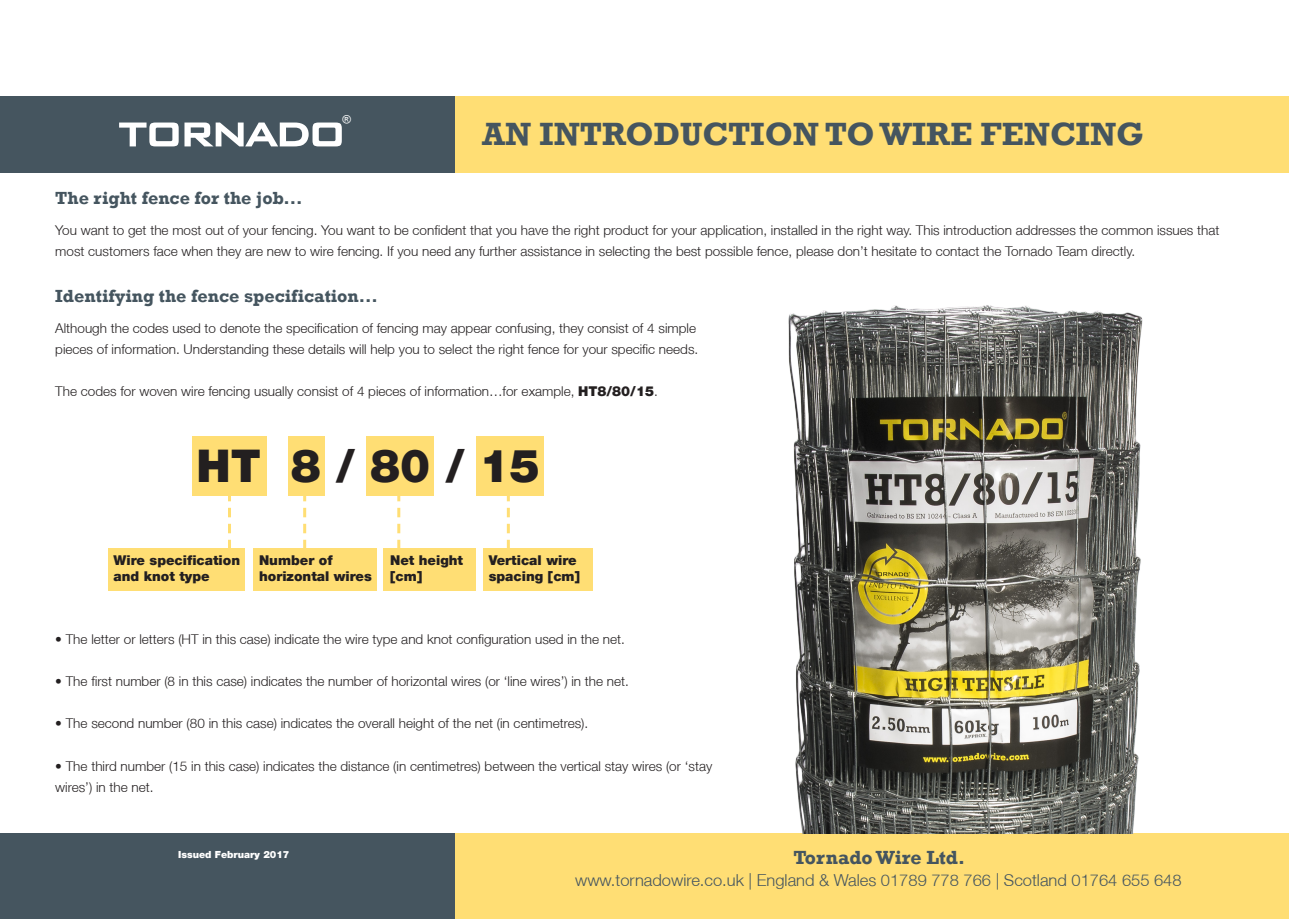
<style>
.page{position:relative;width:1289px;height:919px;background:#fff}
.page>*{position:absolute;margin:0;border:0;box-sizing:border-box;transform-origin:0 0}
.t1{font:900 45px "Helvetica Neue LT";color:#231f20}
.t2{font:700 33px "Rockwell";color:#45555f}
.t3{font:700 19.5px "Rockwell";color:#45555f}
.t4{font:700 18px "Rockwell";color:#45555f}
.t5{font:300 16.5px "Helvetica Neue LT";color:#45555f}
.t6{font:300 13.5px/21px "Helvetica Neue LT";color:#231f20}
.t7{font:900 13.5px/16.5px "Helvetica Neue LT";color:#231f20}
.t8{font:11.55px "Rockwell";color:#fff}
.t9{font:900 9.75px "Helvetica Neue LT";color:#fff}
.s1{font-weight:900}
</style>
<div class="page">
<div style="left:0;top:96px;width:455px;height:76px;background:#45555f"></div>
<div style="left:455px;top:96px;width:833px;height:76px;background:#ffde74"></div>
<svg style="left:119px;top:122px;width:223px;height:24px"></svg>
<div style="left:455px;top:833px;width:833px;height:85px;background:#ffde74"></div>
<div style="left:0;top:833px;width:455px;height:85px;background:#45555f"></div>
<img style="left:788px;top:305px;width:355px;height:528px">
<div style="left:108px;top:548px;width:137px;height:42px;background:#ffde74"></div>
<div style="left:476px;top:436px;width:67px;height:60px;background:#ffde74"></div>
<div style="left:367px;top:436px;width:67px;height:60px;background:#ffde74"></div>
<div style="left:288px;top:436px;width:36px;height:60px;background:#ffde74"></div>
<div style="left:192px;top:436px;width:75px;height:60px;background:#ffde74"></div>
<div style="left:253px;top:548px;width:123px;height:42px;background:#ffde74"></div>
<div style="left:384px;top:548px;width:92px;height:42px;background:#ffde74"></div>
<div style="left:483px;top:548px;width:109px;height:42px;background:#ffde74"></div>
<svg style="left:228px;top:496px;width:3px;height:52px"></svg>
<svg style="left:303px;top:496px;width:3px;height:52px"></svg>
<svg style="left:397px;top:496px;width:3px;height:52px"></svg>
<svg style="left:507px;top:496px;width:3px;height:52px"></svg>
<p class="t8" style="left:342px;top:113px;width:10px">®</p>
<p class="t2" style="left:482px;top:114px;width:663px">AN INTRODUCTION TO WIRE FENCING</p>
<p class="t4" style="left:55px;top:187px;width:249px">The right fence for the job...</p>
<p class="t6" style="left:55px;top:220px;width:1165px">You want to get the most out of your fencing. You want to be confident that you have the right product for your application, installed in the right way. This introduction addresses the common issues that most customers face when they are new to wire fencing. If you need any further assistance in selecting the best possible fence, please don’t hesitate to contact the Tornado Team directly.</p>
<p class="t4" style="left:55px;top:285px;width:324px">Identifying the fence specification...</p>
<p class="t6" style="left:55px;top:317px;width:644px">Although the codes used to denote the specification of fencing may appear confusing, they consist of 4 simple pieces of information. Understanding these details will help you to select the right fence for your specific needs.</p>
<p class="t6" style="left:55px;top:380px;width:604px">The codes for woven wire fencing usually consist of 4 pieces of information…for example, <span class="s1">HT8/80/15</span>.</p>
<p class="t1" style="left:196px;top:439px;width:345px">HT 8 / 80 / 15</p>
<p class="t7" style="left:114px;top:551px;width:128px">Wire specification and knot type</p>
<p class="t7" style="left:259px;top:551px;width:114px">Number of horizontal wires</p>
<p class="t7" style="left:390px;top:551px;width:75px">Net height [cm]</p>
<p class="t7" style="left:489px;top:551px;width:93px">Vertical wire spacing [cm]</p>
<p class="t6" style="left:55px;top:628px;width:571px">• The letter or letters (HT in this case) indicate the wire type and knot configuration used in the net.</p>
<p class="t6" style="left:55px;top:670px;width:575px">• The first number (8 in this case) indicates the number of horizontal wires (or ‘line wires’) in the net.</p>
<p class="t6" style="left:55px;top:712px;width:534px">• The second number (80 in this case) indicates the overall height of the net (in centimetres).</p>
<p class="t6" style="left:55px;top:754px;width:658px">• The third number (15 in this case) indicates the distance (in centimetres) between the vertical stay wires (or ‘stay wires’) in the net.</p>
<p class="t9" style="left:178px;top:848px;width:113px">Issued February 2017</p>
<p class="t3" style="left:793px;top:845px;width:173px">Tornado Wire Ltd.</p>
<p class="t5" style="left:575px;top:869px;width:608px">www.tornadowire.co.uk | England &amp; Wales 01789 778 766 | Scotland 01764 655 648</p>
</div>
